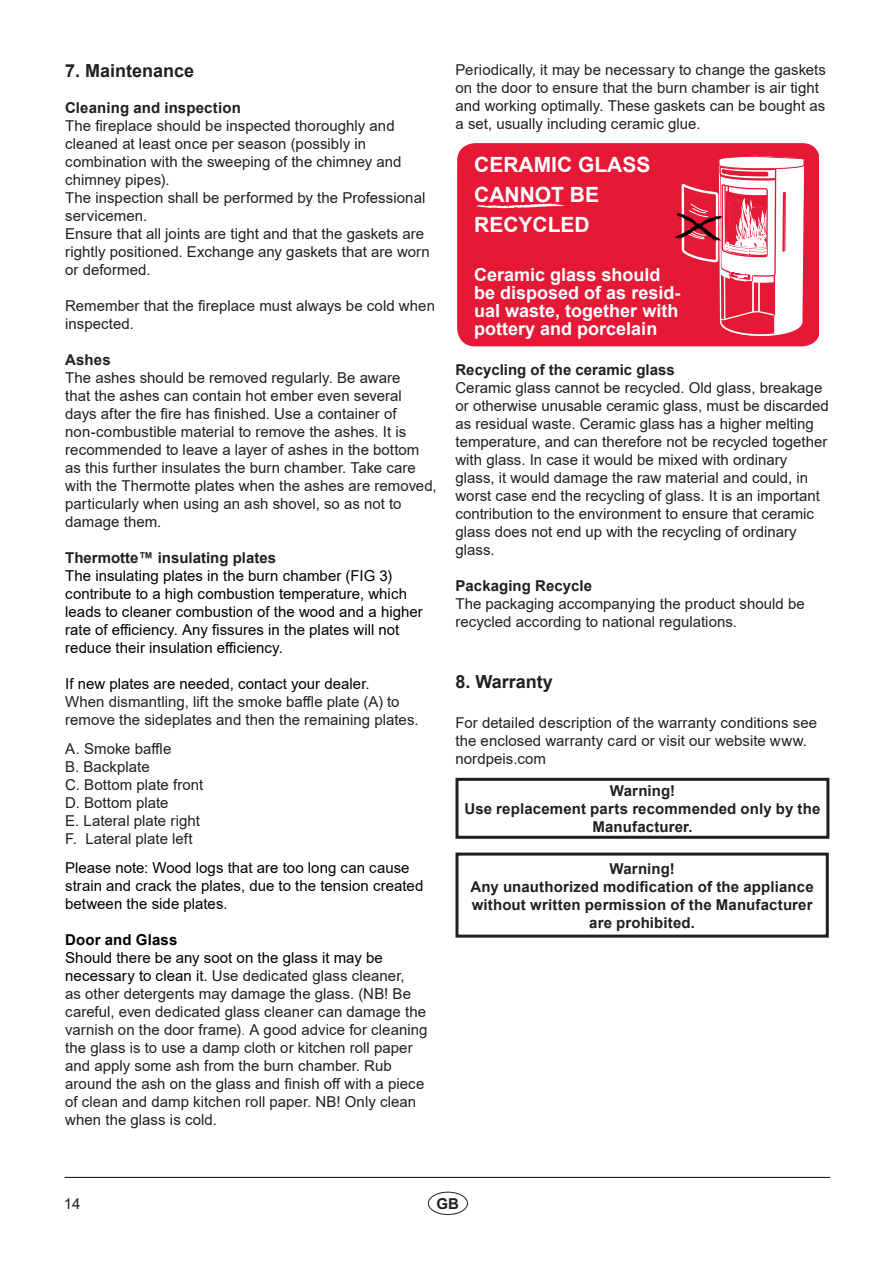
<style>
.page{position:relative;width:893px;height:1263px;background:#fff}
.page>*{position:absolute;margin:0;border:0;box-sizing:border-box;transform-origin:0 0}
.t1{font:700 21px/30px "Arial";color:#fff}
.t2{font:700 18px/18px "Arial";color:#fff}
.t3{font:700 18px "Arial";color:#231f20}
.t4{font:15px/18px "Arial";color:#231f20}
.t5{font:15px/18px "Arial";letter-spacing:.005em;color:#000}
.t6{font:700 15px/18px "Arial";letter-spacing:.01em;color:#231f20;text-align:center}
.t7{font:700 15px "Arial";letter-spacing:.01em;color:#000}
.s1{color:#000}
.s2{color:#40ae49}
</style>
<div class="page">
<hr style="left:65px;top:1177px;width:765px;height:1px;background:#231f20">
<div style="left:428px;top:1192px;width:40px;height:23px;border:1px solid #231f20;border-radius:50%"></div>
<div style="left:457px;top:143px;width:362px;height:203px;background:#e51836"></div>
<svg style="left:675px;top:143px;width:130px;height:203px"></svg>
<svg style="left:477px;top:203px;width:87px;height:5px"></svg>
<div style="left:455px;top:778px;width:374px;height:61px;border:3px solid #231f20"></div>
<div style="left:455px;top:852px;width:374px;height:86px;border:3px solid #231f20"></div>
<p class="t3" style="left:65px;top:58px;width:131px">7. Maintenance</p>
<p class="t6" style="left:65px;top:99px;width:177px">Cleaning and inspection</p>
<p class="t4" style="left:65px;top:117px;width:366px">The fireplace should be inspected thoroughly and cleaned at least once per season (possibly in combination with the sweeping of the chimney and chimney pipes).<br>The inspection shall be performed by the Professional servicemen.<br>Ensure that all joints are tight and that the gaskets are rightly positioned. Exchange any gaskets that are worn or deformed.</p>
<p class="t4" style="left:65px;top:297px;width:371px">Remember that the fireplace must always be cold when inspected.</p>
<p class="t6" style="left:65px;top:351px;width:47px">Ashes</p>
<p class="t4" style="left:65px;top:369px;width:373px">The ashes should be removed regularly. Be aware<br>that the ashes can contain hot ember even several days after the fire has finished. Use a container of non-combustible material to remove the ashes. It is recommended to leave a layer of ashes in the bottom as this further insulates the burn chamber. Take care with the Thermotte plates when the ashes are removed, particularly when using an ash shovel, so as not to damage them.</p>
<p class="t6" style="left:65px;top:549px;width:212px">Thermotte™ insulating plates</p>
<p class="t5" style="left:65px;top:567px;width:359px">The insulating plates in the burn chamber (FIG 3) contribute to a high combustion temperature, which leads to cleaner combustion of the wood and a higher rate of efficiency. Any fissures in the plates will not reduce their insulation efficiency.</p>
<p class="t5" style="left:65px;top:675px;width:306px">If new plates are needed, contact your dealer.</p>
<p class="t4" style="left:65px;top:693px;width:355px">When dismantling, lift the smoke baffle plate (A) to remove the sideplates and then the remaining plates.</p>
<p class="t4" style="left:65px;top:739px;width:140px">A. Smoke baffle<br>B. Backplate<br>C. Bottom plate front<br>D. Bottom plate<br>E. Lateral plate right<br>F. Lateral plate left</p>
<p class="t5" style="left:65px;top:858px;width:360px">Please note: Wood logs that are too long can cause strain and crack the plates, due to the tension created between the side plates.</p>
<p class="t7" style="left:65px;top:929px;width:114px">Door and Glass</p>
<p class="t4" style="left:65px;top:948px;width:364px"><span class="s1">Should there be any soot on the glass it may be necessary to clean it.</span> Use dedicated glass cleaner,<br>as other detergents may damage the glass. (NB! Be careful, even dedicated glass cleaner can damage the varnish on the door frame)<span class="s2">.</span> A good advice for cleaning the glass is to use a damp cloth or kitchen roll paper and apply some ash from the burn chamber. Rub around the ash on the glass and finish off with a piece of clean and damp kitchen roll paper. NB! Only clean when the glass is cold.</p>
<p class="t4" style="left:455px;top:60px;width:372px">Periodically, it may be necessary to change the gaskets on the door to ensure that the burn chamber is air tight and working optimally. These gaskets can be bought as a set, usually including ceramic glue.</p>
<h1 class="t1" style="left:474px;top:150px;width:178px">CERAMIC GLASS<br>CANNOT BE<br>RECYCLED</h1>
<p class="t2" style="left:474px;top:267px;width:208px">Ceramic glass should be disposed of as resid&shy;ual waste, together with pottery and porcelain</p>
<p class="t6" style="left:455px;top:361px;width:221px">Recycling of the ceramic glass</p>
<p class="t4" style="left:455px;top:379px;width:375px">Ceramic glass cannot be recycled. Old glass, breakage or otherwise unusable ceramic glass, must be discarded as residual waste. Ceramic glass has a higher melting temperature, and can therefore not be recycled together with glass. In case it would be mixed with ordinary glass, it would damage the raw material and could, in worst case end the recycling of glass. It is an important contribution to the environment to ensure that ceramic glass does not end up with the recycling of ordinary glass.</p>
<p class="t6" style="left:455px;top:577px;width:138px">Packaging Recycle</p>
<p class="t4" style="left:455px;top:595px;width:351px">The packaging accompanying the product should be recycled according to national regulations.</p>
<p class="t3" style="left:455px;top:669px;width:99px">8. Warranty</p>
<p class="t4" style="left:455px;top:714px;width:363px">For detailed description of the warranty conditions see the enclosed warranty card or visit our website www. nordpeis.com</p>
<p class="t6" style="left:464px;top:782px;width:357px">Warning!<br>Use replacement parts recommended only by the<br>Manufacturer.</p>
<p class="t6" style="left:470px;top:859px;width:345px">Warning!<br>Any unauthorized modification of the appliance without written permission of the Manufacturer are prohibited.</p>
<p class="t4" style="left:64px;top:1195px;width:18px">14</p>
<p class="t6" style="left:436px;top:1195px;width:24px">GB</p>
</div>
